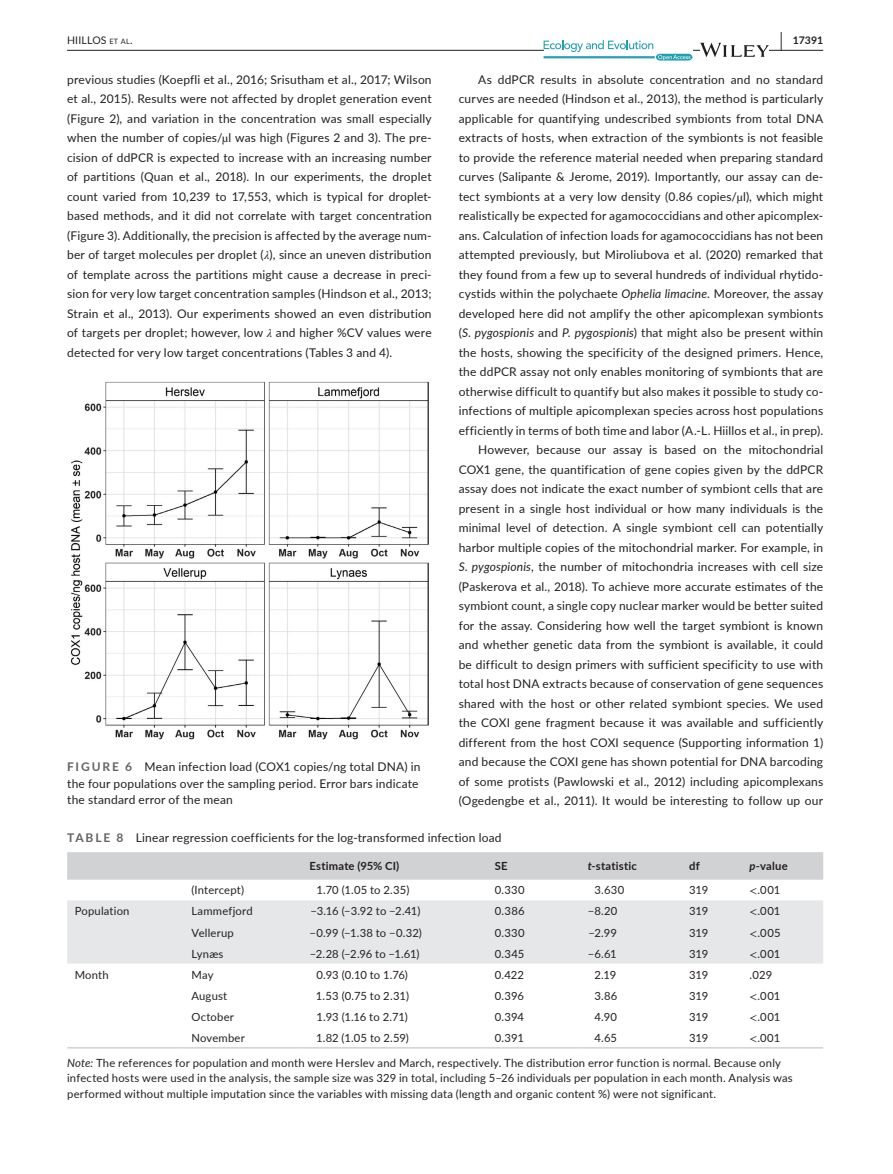
<style>
.page{position:relative;width:893px;height:1174px;background:#fff}
.page>*{position:absolute;margin:0;border:0;box-sizing:border-box;transform-origin:0 0}
.t1{font:700 19.5px "Lato";color:#231f20;scale:.48 1}
.t2{font:12px/19.5px "Lato";letter-spacing:.015em;color:#231f20;text-align:justify}
.t3{font:11.25px/15.8px "Lato";letter-spacing:.015em;color:#231f20}
.t4{font:700 11.25px "Lato";letter-spacing:.015em;color:#231f20}
.t5{font:10.5px "Lato";letter-spacing:.015em;color:#231f20}
.t6{font:700 10.5px "Lato";color:#231f20}
.s1{font-size:7.35px}
.s2{font-family:"STIX"}
.s3{font-family:"STIX";font-style:italic}
.s4{font-style:italic}
.s5{font-weight:700;color:#636366}
</style>
<div class="page">
<hr style="left:67px;top:50px;width:756px;height:1px;background:#231f20">
<svg style="left:544px;top:40px;width:148px;height:21px"></svg>
<svg style="left:700px;top:43px;width:69px;height:14px"></svg>
<div style="left:67px;top:382px;width:365px;height:357px;background:linear-gradient(to bottom,#fff,#fff)"></div>
<img style="left:71px;top:382px;width:357px;height:357px">
<div style="left:67px;top:852px;width:756px;height:27px;background:#d1d2d4"></div>
<div style="left:67px;top:900px;width:756px;height:63px;background:#e6e7e9"></div>
<hr style="left:67px;top:1047px;width:117px;height:1px;background:#d1d2d4">
<hr style="left:184px;top:1047px;width:118px;height:1px;background:#d1d2d4">
<hr style="left:302px;top:1047px;width:185px;height:1px;background:#d1d2d4">
<hr style="left:487px;top:1047px;width:93px;height:1px;background:#d1d2d4">
<hr style="left:580px;top:1047px;width:102px;height:1px;background:#d1d2d4">
<hr style="left:682px;top:1047px;width:60px;height:1px;background:#d1d2d4">
<hr style="left:742px;top:1047px;width:81px;height:1px;background:#d1d2d4">
<h1 class="t1" style="left:780px;top:25px;width:7px">|</h1>
<p class="t5" style="left:67px;top:33px;width:67px">HIILLOS <span class="s1">et al</span>.</p>
<p class="t6" style="left:793px;top:33px;width:32px">17391</p>
<p class="t2" style="left:67px;top:69px;width:366px">previous studies (Koepfli et al., 2016; Srisutham et al., 2017; Wilson et al., 2015). Results were not affected by droplet generation event (Figure 2), and variation in the concentration was small especially when the number of copies/<span class="s2">µ</span>l was high (Figures 2 and 3). The pre&shy;cision of ddPCR is expected to increase with an increasing number of partitions (Quan et al., 2018). In our experiments, the droplet count varied from 10,239 to 17,553, which is typical for droplet&shy;based methods, and it did not correlate with target concentration (Figure 3). Additionally, the precision is affected by the average num&shy;ber of target molecules per droplet (<span class="s3">λ</span>), since an uneven distribution of template across the partitions might cause a decrease in preci&shy;sion for very low target concentration samples (Hindson et al., 2013; Strain et al., 2013). Our experiments showed an even distribution of targets per droplet; however, low <span class="s3">λ</span> and higher %CV values were detected for very low target concentrations (Tables 3 and 4).</p>
<p class="t2" style="left:459px;top:69px;width:366px;text-align:right">As ddPCR results in absolute concentration and no standard curves are needed (Hindson et al., 2013), the method is particularly applicable for quantifying undescribed symbionts from total DNA extracts of hosts, when extraction of the symbionts is not feasible to provide the reference material needed when preparing standard curves (Salipante &amp; Jerome, 2019). Importantly, our assay can de&shy;tect symbionts at a very low density (0.86 copies/<span class="s2">µ</span>l), which might realistically be expected for agamococcidians and other apicomplex&shy;ans. Calculation of infection loads for agamococcidians has not been attempted previously, but Miroliubova et al. (2020) remarked that they found from a few up to several hundreds of individual rhytido&shy;cystids within the polychaete <span class="s4">Ophelia limacine</span>. Moreover, the assay developed here did not amplify the other apicomplexan symbionts (<span class="s4">S. pygospionis</span> and <span class="s4">P. pygospionis</span>) that might also be present within the hosts, showing the specificity of the designed primers. Hence, the ddPCR assay not only enables monitoring of symbionts that are otherwise difficult to quantify but also makes it possible to study co&shy;infections of multiple apicomplexan species across host populations efficiently in terms of both time and labor (A.-L. Hiillos et al., in prep).<br>However, because our assay is based on the mitochondrial COX1 gene, the quantification of gene copies given by the ddPCR assay does not indicate the exact number of symbiont cells that are present in a single host individual or how many individuals is the minimal level of detection. A single symbiont cell can potentially harbor multiple copies of the mitochondrial marker. For example, in <span class="s4">S. pygospionis</span>, the number of mitochondria increases with cell size (Paskerova et al., 2018). To achieve more accurate estimates of the symbiont count, a single copy nuclear marker would be better suited for the assay. Considering how well the target symbiont is known and whether genetic data from the symbiont is available, it could be difficult to design primers with sufficient specificity to use with total host DNA extracts because of conservation of gene sequences shared with the host or other related symbiont species. We used the COXI gene fragment because it was available and sufficiently different from the host COXI sequence (Supporting information 1) and because the COXI gene has shown potential for DNA barcoding of some protists (Pawlowski et al., 2012) including apicomplexans (Ogedengbe et al., 2011). It would be interesting to follow up our</p>
<p class="t2" style="left:67px;top:758px;width:355px;line-height:16.5px;text-align:left"><span class="s5">FIGURE 6</span> Mean infection load (COX1 copies/ng total DNA) in the four populations over the sampling period. Error bars indicate the standard error of the mean</p>
<p class="t2" style="left:67px;top:827px;width:436px"><span class="s5">TABLE 8</span> Linear regression coefficients for the log-transformed infection load</p>
<p class="t4" style="left:310px;top:858px;width:91px">Estimate (95% CI)</p>
<p class="t4" style="left:495px;top:858px;width:14px">SE</p>
<p class="t4" style="left:588px;top:858px;width:51px"><span class="s4">t</span>-statistic</p>
<p class="t4" style="left:689px;top:858px;width:12px">df</p>
<p class="t4" style="left:750px;top:858px;width:40px"><span class="s4">p</span>-value</p>
<p class="t3" style="left:191px;top:882px;width:54px">(Intercept)</p>
<p class="t3" style="left:316px;top:882px;width:94px">1.70 (1.05 to 2.35)</p>
<p class="t3" style="left:495px;top:882px;width:31px">0.330</p>
<p class="t3" style="left:594px;top:882px;width:31px">3.630</p>
<p class="t3" style="left:689px;top:882px;width:21px">319</p>
<p class="t3" style="left:750px;top:882px;width:32px"><span class="s2">&lt;</span>.001</p>
<p class="t3" style="left:75px;top:903px;width:56px">Population</p>
<p class="t3" style="left:191px;top:903px;width:63px">Lammefjord</p>
<p class="t3" style="left:310px;top:903px;width:112px">−3.16 (−3.92 to −2.41)</p>
<p class="t3" style="left:495px;top:903px;width:31px">0.386</p>
<p class="t3" style="left:588px;top:903px;width:31px">−8.20</p>
<p class="t3" style="left:689px;top:903px;width:21px">319</p>
<p class="t3" style="left:750px;top:903px;width:32px"><span class="s2">&lt;</span>.001</p>
<p class="t3" style="left:191px;top:924px;width:44px">Vellerup</p>
<p class="t3" style="left:310px;top:924px;width:114px">−0.99 (−1.38 to −0.32)</p>
<p class="t3" style="left:495px;top:924px;width:31px">0.330</p>
<p class="t3" style="left:588px;top:924px;width:30px">−2.99</p>
<p class="t3" style="left:689px;top:924px;width:21px">319</p>
<p class="t3" style="left:750px;top:924px;width:32px"><span class="s2">&lt;</span>.005</p>
<p class="t3" style="left:191px;top:945px;width:34px">Lynæs</p>
<p class="t3" style="left:310px;top:945px;width:111px">−2.28 (−2.96 to −1.61)</p>
<p class="t3" style="left:495px;top:945px;width:31px">0.345</p>
<p class="t3" style="left:588px;top:945px;width:30px">−6.61</p>
<p class="t3" style="left:689px;top:945px;width:21px">319</p>
<p class="t3" style="left:750px;top:945px;width:32px"><span class="s2">&lt;</span>.001</p>
<p class="t3" style="left:75px;top:966px;width:36px">Month</p>
<p class="t3" style="left:191px;top:966px;width:24px">May</p>
<p class="t3" style="left:316px;top:966px;width:93px">0.93 (0.10 to 1.76)</p>
<p class="t3" style="left:495px;top:966px;width:31px">0.422</p>
<p class="t3" style="left:594px;top:966px;width:23px">2.19</p>
<p class="t3" style="left:689px;top:966px;width:21px">319</p>
<p class="t3" style="left:750px;top:966px;width:24px">.029</p>
<p class="t3" style="left:191px;top:987px;width:37px">August</p>
<p class="t3" style="left:316px;top:987px;width:95px">1.53 (0.75 to 2.31)</p>
<p class="t3" style="left:495px;top:987px;width:31px">0.396</p>
<p class="t3" style="left:594px;top:987px;width:24px">3.86</p>
<p class="t3" style="left:689px;top:987px;width:21px">319</p>
<p class="t3" style="left:750px;top:987px;width:32px"><span class="s2">&lt;</span>.001</p>
<p class="t3" style="left:191px;top:1008px;width:44px">October</p>
<p class="t3" style="left:316px;top:1008px;width:93px">1.93 (1.16 to 2.71)</p>
<p class="t3" style="left:495px;top:1008px;width:31px">0.394</p>
<p class="t3" style="left:594px;top:1008px;width:24px">4.90</p>
<p class="t3" style="left:689px;top:1008px;width:21px">319</p>
<p class="t3" style="left:749px;top:1008px;width:32px"><span class="s2">&lt;</span>.001</p>
<p class="t3" style="left:191px;top:1029px;width:55px">November</p>
<p class="t3" style="left:316px;top:1029px;width:94px">1.82 (1.05 to 2.59)</p>
<p class="t3" style="left:495px;top:1029px;width:31px">0.391</p>
<p class="t3" style="left:594px;top:1029px;width:24px">4.65</p>
<p class="t3" style="left:689px;top:1029px;width:21px">319</p>
<p class="t3" style="left:749px;top:1029px;width:32px"><span class="s2">&lt;</span>.001</p>
<p class="t3" style="left:67px;top:1054px;width:727px"><span class="s4">Note:</span> The references for population and month were Herslev and March, respectively. The distribution error function is normal. Because only infected hosts were used in the analysis, the sample size was 329 in total, including 5–26 individuals per population in each month. Analysis was performed without multiple imputation since the variables with missing data (length and organic content %) were not significant.</p>
</div>
